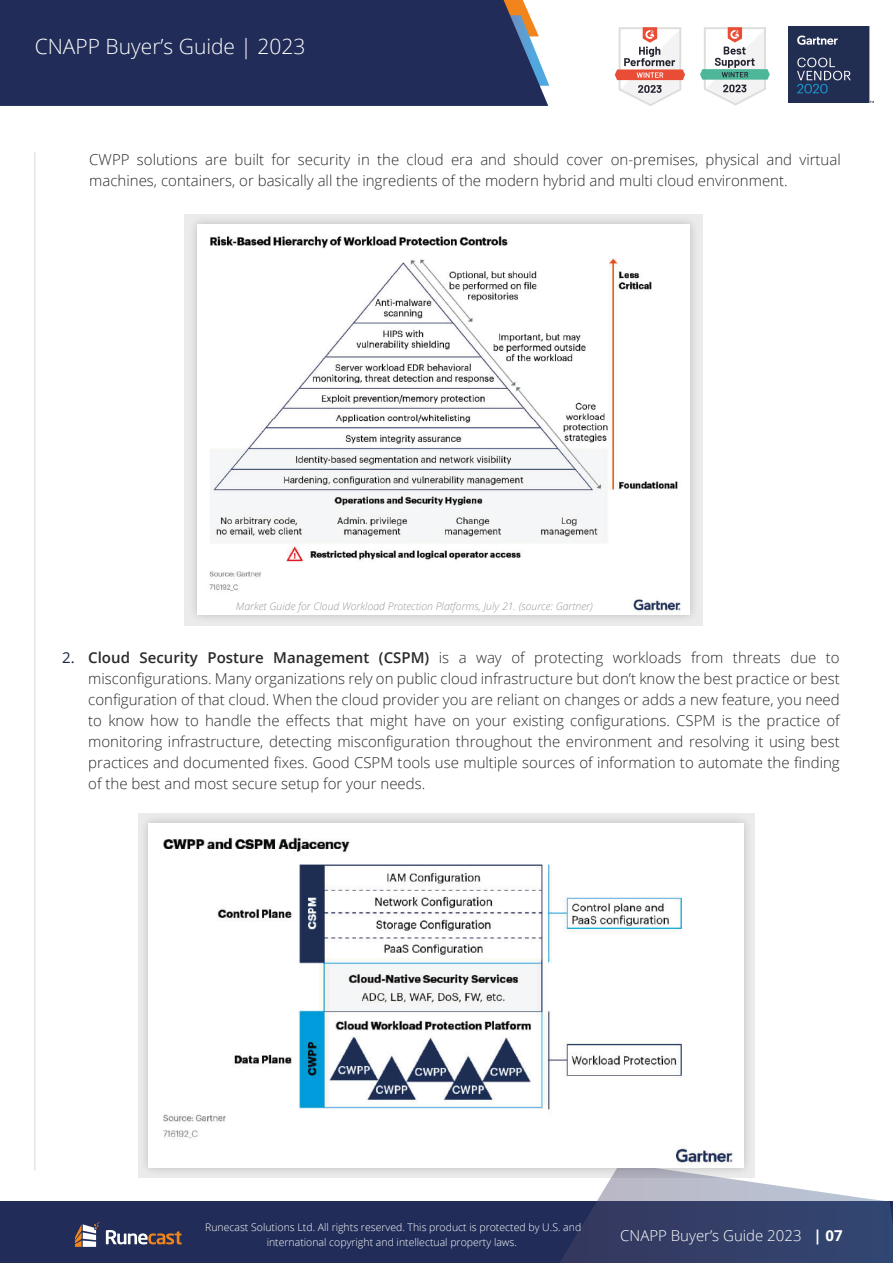
<style>
.page{position:relative;width:893px;height:1263px;background:#fff}
.page>*{position:absolute;margin:0;border:0;box-sizing:border-box;transform-origin:0 0}
.t1{font:300 21px "Open Sans";color:#fff}
.t2{font:300 15px/21px "Open Sans";color:#292929;text-align:justify}
.t3{font:300 15px "Open Sans";color:#fff}
.t4{font:15px "Open Sans";color:#18243e}
.t5{font:300 10.5px/15px "Open Sans";color:#fff;text-align:center}
.t6{font:italic 300 10.5px "Open Sans";color:#999}
.s1{font-weight:600}
.s2{font-weight:700}
</style>
<div class="page">
<div style="left:0;top:1201px;width:893px;height:62px;background:#212d58"></div>
<svg style="left:106px;top:1230px;width:76px;height:14px"></svg>
<svg style="left:75px;top:1222px;width:24px;height:25px"></svg>
<svg style="left:560px;top:1180px;width:333px;height:83px;background:#5a6485"></svg>
<div style="left:0;top:0;width:548px;height:106px;background:#212d58"></div>
<img style="left:788px;top:26px;width:85px;height:77px">
<svg style="left:615px;top:27px;width:70px;height:79px"></svg>
<svg style="left:700px;top:27px;width:70px;height:79px"></svg>
<hr style="left:35px;top:152px;width:1px;height:1018px;background:#dbdbdb">
<img style="left:207px;top:232px;width:475px;height:382px">
<img style="left:162px;top:833px;width:572px;height:333px">
<h1 class="t1" style="left:35px;top:32px;width:272px">CNAPP Buyer’s Guide | 2023</h1>
<p class="t2" style="left:89px;top:149px;width:753px">CWPP solutions are built for security in the cloud era and should cover on-premises, physical and virtual machines, containers, or basically all the ingredients of the modern hybrid and multi cloud environment.</p>
<p class="t6" style="left:236px;top:599px;width:358px">Market Guide for Cloud Workload Protection Platforms, July 21. (source: Gartner)</p>
<p class="t4" style="left:62px;top:648px;width:14px">2.</p>
<p class="t2" style="left:88px;top:647px;width:753px"><span class="s1">Cloud Security Posture Management (CSPM)</span> is a way of protecting workloads from threats due to misconfigurations. Many organizations rely on public cloud infrastructure but don’t know the best practice or best configuration of that cloud. When the cloud provider you are reliant on changes or adds a new feature, you need to know how to handle the effects that might have on your existing configurations. CSPM is the practice of monitoring infrastructure, detecting misconfiguration throughout the environment and resolving it using best practices and documented fixes. Good CSPM tools use multiple sources of information to automate the finding of the best and most secure setup for your needs.</p>
<p class="t5" style="left:205px;top:1220px;width:378px">Runecast Solutions Ltd. All rights reserved. This product is protected by U.S. and international copyright and intellectual property laws.</p>
<p class="t3" style="left:620px;top:1225px;width:224px">CNAPP Buyer’s Guide 2023 <span class="s2">| 07</span></p>
</div>
